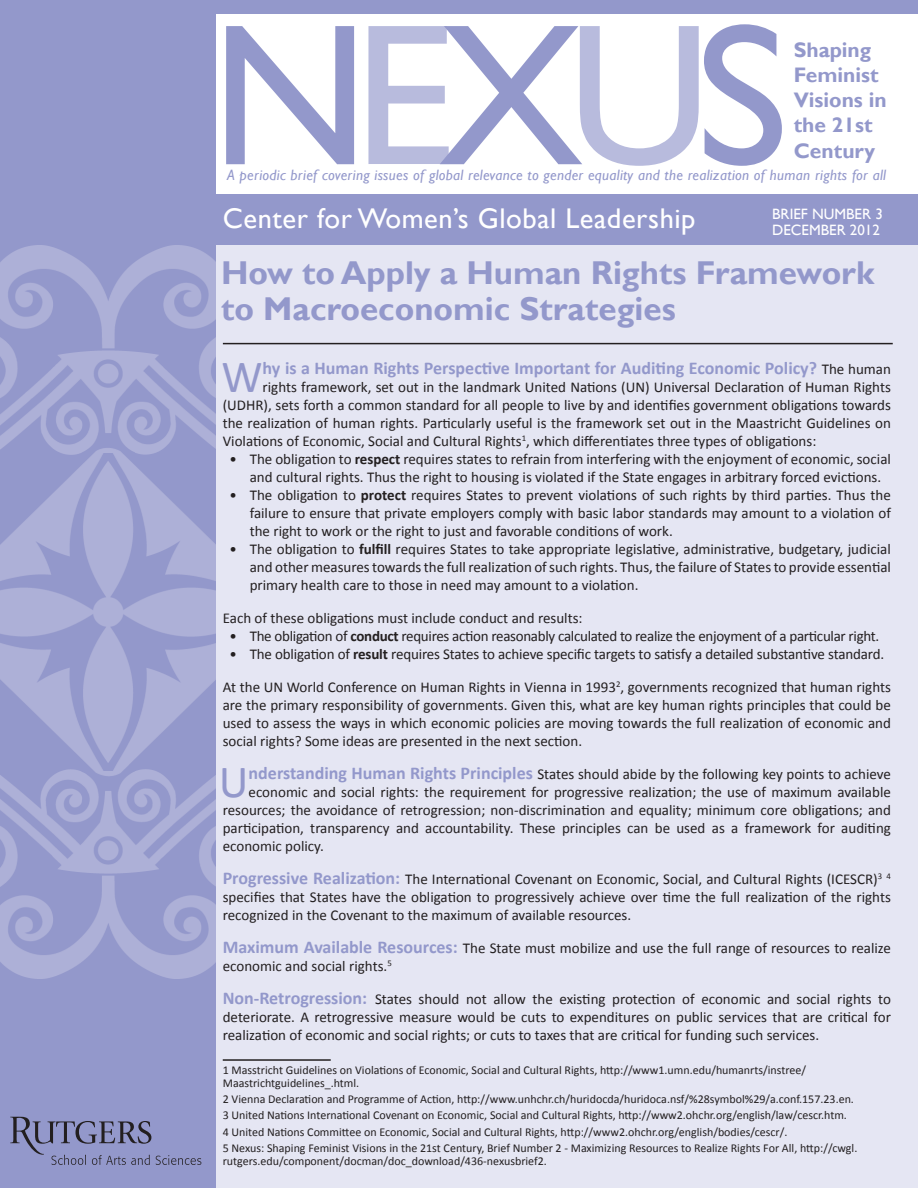
<style>
.page{position:relative;width:918px;height:1188px;background:#fff}
.page>*{position:absolute;margin:0;border:0;box-sizing:border-box;transform-origin:0 0}
.t1{font:202.5px "Gill Sans";letter-spacing:-.075em;color:#9398cb}
.t2{font:46.35px "Calibri";color:#9398cb}
.t3{font:700 33px/36px "Gill Sans";color:#9398cb}
.t4{font:28.5px "Gill Sans";letter-spacing:.02em;color:#fff}
.t5{font:700 21px/25.2px "Gill Sans";color:#9398cb}
.t6{font:700 18px "Calibri";color:#9398cb}
.t7{font:15px/18px "Calibri";color:#231f20;text-align:justify}
.t8{font:15px "Calibri";letter-spacing:-.02em;color:#231f20}
.t9{font:italic 15px "Gill Sans";letter-spacing:.02em;color:#9398cb}
.t10{font:15px "Gill Sans";color:#fff}
.t11{font:12px/13.5px "Calibri";color:#231f20}
.s1{color:#b8bbdd}
.s2{font-weight:400;font-size:15px;color:#231f20}
.s3{font-weight:700}
.s4{font-weight:700;font-size:18px;color:#9398cb}
</style>
<div class="page">
<div style="left:0;top:216px;width:216px;height:972px;background:#9398cb"></div>
<img style="left:0;top:245px;width:216px;height:733px">
<div style="left:216px;top:240px;width:702px;height:948px;background:#e5e6f3"></div>
<div style="left:216px;top:0;width:702px;height:14px;background:#9398cb"></div>
<div style="left:216px;top:194px;width:702px;height:51px;background:#9398cb"></div>
<div style="left:0;top:0;width:216px;height:216px;background:#9398cb"></div>
<hr style="left:223px;top:1059px;width:108px;height:2px;background:#231f20">
<hr style="left:223px;top:343px;width:670px;height:1px;background:#231f20">
<svg style="left:10px;top:1117px;width:191px;height:48px"></svg>
<p class="t1" style="left:210px;top:-22px;width:580px">N<span class="s1">E</span>X<span class="s1">U</span>S</p>
<p class="t5" style="left:794px;top:38px;width:94px">Shaping<br>Feminist<br>Visions in the 21st<br>Century</p>
<p class="t9" style="left:227px;top:166px;width:660px">A periodic brief covering issues of global relevance to gender equality and the realization of human rights for all</p>
<p class="t10" style="left:772px;top:205px;width:112px">BRIEF NUMBER 3</p>
<p class="t10" style="left:772px;top:221px;width:109px">DECEMBER 2012</p>
<p class="t3" style="left:221px;top:256px;width:655px">How to Apply a Human Rights Framework to Macroeconomic Strategies</p>
<p class="t4" style="left:223px;top:202px;width:474px">Center for Women’s Global Leadership</p>
<p class="t2" style="left:221px;top:347px;width:43px">W</p>
<p class="t6" style="left:263px;top:356px;width:630px">hy is a Human Rights Perspective Important for Auditing Economic Policy? <span class="s2">The human</span></p>
<p class="t7" style="left:223px;top:378px;width:670px;text-indent:40px">rights framework, set out in the landmark United Nations (UN) Universal Declaration of Human Rights (UDHR), sets forth a common standard for all people to live by and identifies government obligations towards the realization of human rights. Particularly useful is the framework set out in the Maastricht Guidelines on Violations of Economic, Social and Cultural Rights<sup>1</sup>, which differentiates three types of obligations:</p>
<p class="t7" style="left:250px;top:450px;width:643px;text-indent:-20px">• The obligation to <span class="s3">respect</span> requires states to refrain from interfering with the enjoyment of economic, social and cultural rights. Thus the right to housing is violated if the State engages in arbitrary forced evictions.</p>
<p class="t7" style="left:250px;top:486px;width:643px;text-indent:-20px">• The obligation to <span class="s3">protect</span> requires States to prevent violations of such rights by third parties. Thus the failure to ensure that private employers comply with basic labor standards may amount to a violation of the right to work or the right to just and favorable conditions of work.</p>
<p class="t7" style="left:250px;top:540px;width:643px;text-indent:-20px">• The obligation to <span class="s3">fulfill</span> requires States to take appropriate legislative, administrative, budgetary, judicial and other measures towards the full realization of such rights. Thus, the failure of States to provide essential primary health care to those in need may amount to a violation.</p>
<p class="t7" style="left:223px;top:609px;width:361px">Each of these obligations must include conduct and results:</p>
<p class="t8" style="left:230px;top:626px;width:651px">• The obligation of <span class="s3">conduct</span> requires action reasonably calculated to realize the enjoyment of a particular right.</p>
<p class="t7" style="left:230px;top:645px;width:656px">• The obligation of <span class="s3">result</span> requires States to achieve specific targets to satisfy a detailed substantive standard.</p>
<p class="t7" style="left:223px;top:678px;width:670px">At the UN World Conference on Human Rights in Vienna in 1993<sup>2</sup>, governments recognized that human rights are the primary responsibility of governments. Given this, what are key human rights principles that could be used to assess the ways in which economic policies are moving towards the full realization of economic and social rights? Some ideas are presented in the next section.</p>
<p class="t2" style="left:219px;top:752px;width:31px">U</p>
<p class="t7" style="left:249px;top:765px;width:644px"><span class="s4">nderstanding Human Rights Principles</span> States should abide by the following key points to achieve</p>
<p class="t7" style="left:249px;top:783px;width:644px">economic and social rights: the requirement for progressive realization; the use of maximum available</p>
<p class="t7" style="left:223px;top:801px;width:670px">resources; the avoidance of retrogression; non-discrimination and equality; minimum core obligations; and</p>
<p class="t7" style="left:223px;top:819px;width:670px">participation, transparency and accountability. These principles can be used as a framework for auditing</p>
<p class="t7" style="left:223px;top:837px;width:103px">economic policy.</p>
<p class="t7" style="left:223px;top:870px;width:670px"><span class="s4">Progressive Realization:</span> The International Covenant on Economic, Social, and Cultural Rights (ICESCR)<sup>3</sup> <sup>4 </sup>specifies that States have the obligation to progressively achieve over time the full realization of the rights recognized in the Covenant to the maximum of available resources.</p>
<p class="t7" style="left:223px;top:939px;width:670px"><span class="s4">Maximum Available Resources:</span> The State must mobilize and use the full range of resources to realize economic and social rights.<sup>5</sup></p>
<p class="t7" style="left:223px;top:990px;width:670px"><span class="s4">Non-Retrogression:</span> States should not allow the existing protection of economic and social rights to deteriorate. A retrogressive measure would be cuts to expenditures on public services that are critical for realization of economic and social rights; or cuts to taxes that are critical for funding such services.</p>
<p class="t11" style="left:223px;top:1063px;width:585px">1 Masstricht Guidelines on Violations of Economic, Social and Cultural Rights, http://www1.umn.edu/humanrts/instree/<br>Maastrichtguidelines_.html.</p>
<p class="t11" style="left:223px;top:1093px;width:633px">2 Vienna Declaration and Programme of Action, http://www.unhchr.ch/huridocda/huridoca.nsf/%28symbol%29/a.conf.157.23.en.</p>
<p class="t11" style="left:223px;top:1109px;width:626px">3 United Nations International Covenant on Economic, Social and Cultural Rights, http://www2.ohchr.org/english/law/cescr.htm.</p>
<p class="t11" style="left:223px;top:1125px;width:566px">4 United Nations Committee on Economic, Social and Cultural Rights, http://www2.ohchr.org/english/bodies/cescr/.</p>
<p class="t11" style="left:223px;top:1141px;width:636px">5 Nexus: Shaping Feminist Visions in the 21st Century, Brief Number 2 - Maximizing Resources to Realize Rights For All, http://cwgl. rutgers.edu/component/docman/doc_download/436-nexusbrief2.</p>
</div>
